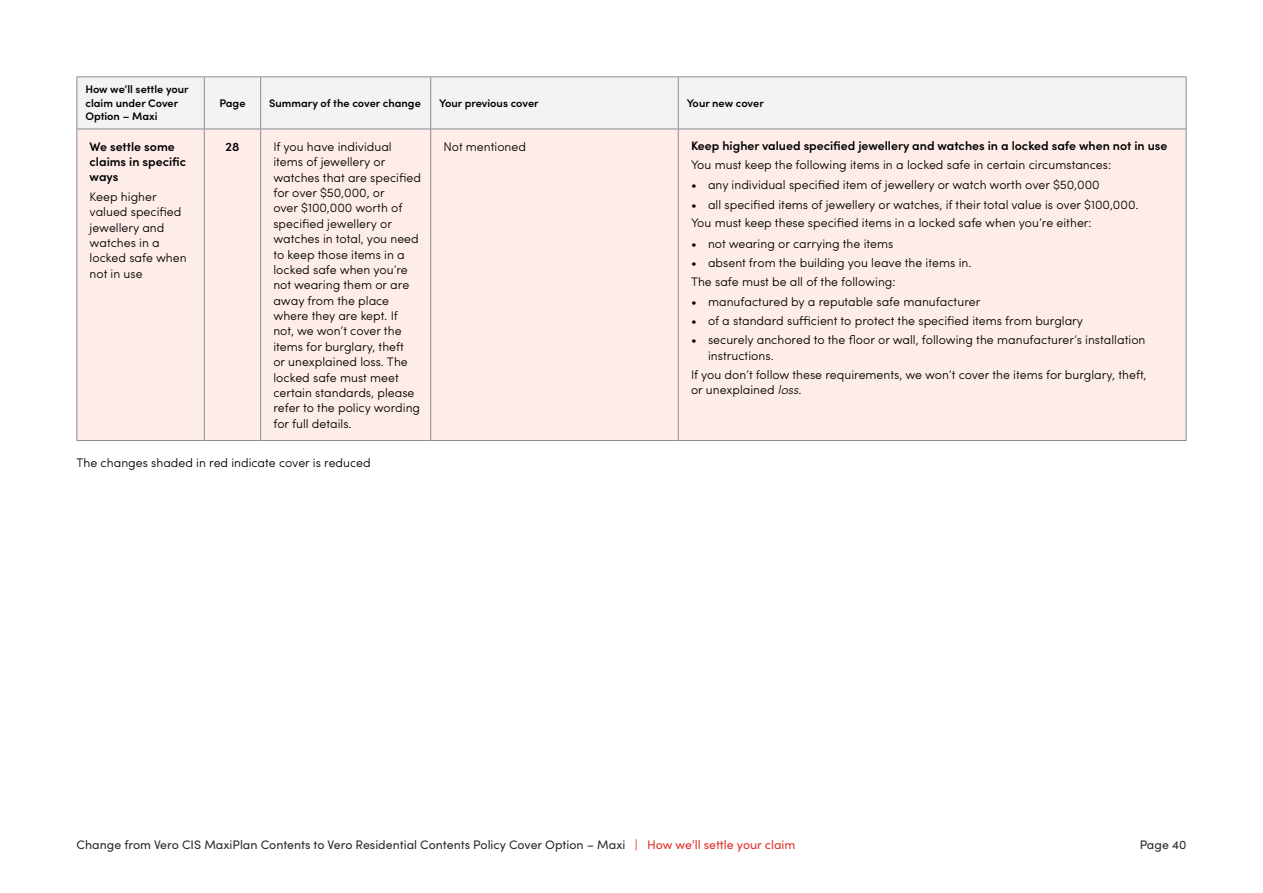
<style>
.page{position:relative;width:1263px;height:893px;background:#fff}
.page>*{position:absolute;margin:0;border:0;box-sizing:border-box;transform-origin:0 0}
.t1{font:300 12.3px/15.3px "Sofia Pro";color:#000}
.t2{font:12.3px "Sofia Pro";color:#2c292b}
.t3{font:600 12.3px/15.3px "Sofia Pro";color:#000}
.t4{font:600 10.95px/13.5px "Sofia Pro";color:#000}
.s1{font-style:italic}
.s2{color:#e03128}
</style>
<div class="page">
<div style="left:78px;top:78px;width:1108px;height:51px;background:#f3f3f3"></div>
<div style="left:78px;top:130px;width:1108px;height:310px;background:#feece8"></div>
<hr style="left:204px;top:77px;width:1px;height:52px;background:#878d91">
<hr style="left:77px;top:77px;width:1px;height:52px;background:#878d91">
<hr style="left:77px;top:77px;width:127px;height:1px;background:#878d91">
<hr style="left:77px;top:129px;width:127px;height:1px;background:#878d91">
<hr style="left:204px;top:77px;width:57px;height:1px;background:#878d91">
<hr style="left:204px;top:129px;width:57px;height:1px;background:#878d91">
<hr style="left:260px;top:77px;width:1px;height:52px;background:#878d91">
<hr style="left:261px;top:77px;width:170px;height:1px;background:#878d91">
<hr style="left:431px;top:77px;width:247px;height:1px;background:#878d91">
<hr style="left:678px;top:77px;width:508px;height:1px;background:#878d91">
<hr style="left:430px;top:77px;width:1px;height:52px;background:#878d91">
<hr style="left:678px;top:77px;width:1px;height:52px;background:#878d91">
<hr style="left:1186px;top:77px;width:1px;height:52px;background:#878d91">
<hr style="left:261px;top:129px;width:170px;height:1px;background:#878d91">
<hr style="left:431px;top:129px;width:247px;height:1px;background:#878d91">
<hr style="left:678px;top:129px;width:508px;height:1px;background:#878d91">
<hr style="left:77px;top:129px;width:1px;height:311px;background:#878d91">
<hr style="left:77px;top:440px;width:127px;height:1px;background:#878d91">
<hr style="left:204px;top:129px;width:1px;height:311px;background:#878d91">
<hr style="left:204px;top:440px;width:57px;height:1px;background:#878d91">
<hr style="left:260px;top:129px;width:1px;height:311px;background:#878d91">
<hr style="left:261px;top:440px;width:170px;height:1px;background:#878d91">
<hr style="left:430px;top:129px;width:1px;height:311px;background:#878d91">
<hr style="left:431px;top:440px;width:247px;height:1px;background:#878d91">
<hr style="left:678px;top:129px;width:1px;height:311px;background:#878d91">
<hr style="left:1186px;top:129px;width:1px;height:311px;background:#878d91">
<hr style="left:678px;top:440px;width:508px;height:1px;background:#878d91">
<p class="t4" style="left:85px;top:82px;width:105px">How we’ll settle your claim under Cover<br>Option – Maxi</p>
<p class="t3" style="left:90px;top:138px;width:98px">We settle some claims in specific ways</p>
<p class="t1" style="left:90px;top:188px;width:99px">Keep higher valued specified jewellery and watches in a locked safe when not in use</p>
<p class="t4" style="left:219px;top:95px;width:28px">Page</p>
<p class="t4" style="left:269px;top:95px;width:153px">Summary of the cover change</p>
<p class="t4" style="left:439px;top:95px;width:101px">Your previous cover</p>
<p class="t4" style="left:687px;top:95px;width:78px">Your new cover</p>
<p class="t3" style="left:226px;top:138px;width:15px">28</p>
<p class="t1" style="left:273px;top:138px;width:149px">If you have individual items of jewellery or watches that are specified for over $50,000, or<br>over $100,000 worth of specified jewellery or watches in total, you need to keep those items in a locked safe when you’re not wearing them or are away from the place where they are kept. If not, we won’t cover the items for burglary, theft<br>or unexplained loss. The locked safe must meet certain standards, please refer to the policy wording for full details.</p>
<p class="t1" style="left:443px;top:138px;width:84px">Not mentioned</p>
<p class="t3" style="left:691px;top:138px;width:478px">Keep higher valued specified jewellery and watches in a locked safe when not in use</p>
<p class="t1" style="left:691px;top:156px;width:422px">You must keep the following items in a locked safe in certain circumstances:</p>
<p class="t1" style="left:691px;top:177px;width:410px">• any individual specified item of jewellery or watch worth over $50,000</p>
<p class="t1" style="left:691px;top:194px;width:449px;line-height:18.8px">• all specified items of jewellery or watches, if their total value is over $100,000.<br>You must keep these specified items in a locked safe when you’re either:</p>
<p class="t1" style="left:691px;top:235px;width:204px">• not wearing or carrying the items</p>
<p class="t1" style="left:691px;top:252px;width:282px;line-height:18.8px">• absent from the building you leave the items in.<br>The safe must be all of the following:</p>
<p class="t1" style="left:691px;top:293px;width:291px">• manufactured by a reputable safe manufacturer</p>
<p class="t1" style="left:691px;top:312px;width:394px">• of a standard sufficient to protect the specified items from burglary</p>
<p class="t1" style="left:708px;top:331px;width:439px;line-height:15.9px;text-indent:-17px">• securely anchored to the floor or wall, following the manufacturer’s installation instructions.</p>
<p class="t1" style="left:691px;top:366px;width:457px">If you don’t follow these requirements, we won’t cover the items for burglary, theft, or unexplained <span class="s1">loss</span>.</p>
<p class="t1" style="left:77px;top:454px;width:296px">The changes shaded in red indicate cover is reduced</p>
<p class="t2" style="left:77px;top:836px;width:720px">Change from Vero CIS MaxiPlan Contents to Vero Residential Contents Policy Cover Option – Maxi <span class="s2">| How we’ll settle your claim</span></p>
<p class="t2" style="left:1140px;top:836px;width:48px">Page 40</p>
</div>
